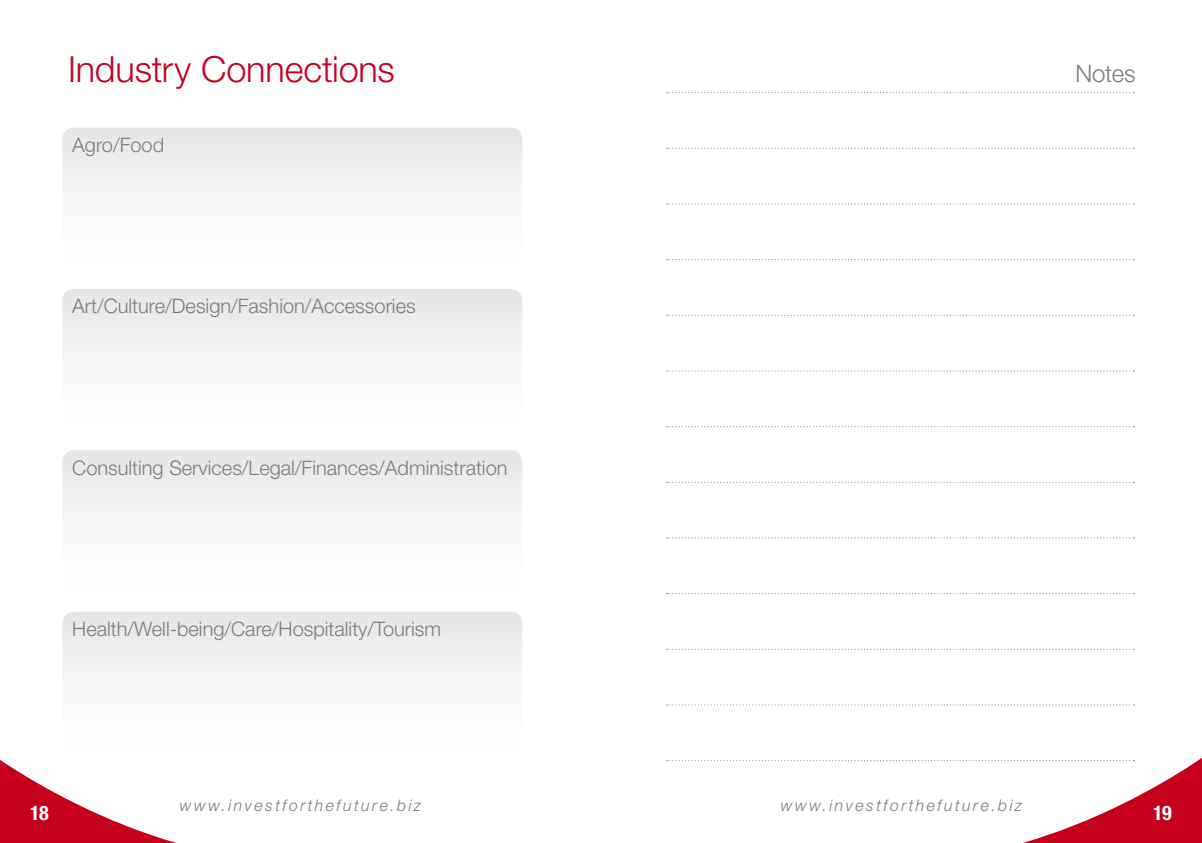
<style>
.page{position:relative;width:1202px;height:843px;background:#fff}
.page>*{position:absolute;margin:0;border:0;box-sizing:border-box;transform-origin:0 0}
.t1{font:300 36px "Helvetica Neue LT Pro";letter-spacing:-.005em;color:#c4001d}
.t2{font:300 24px "Helvetica Neue LT Pro";letter-spacing:-.01em;color:#7b7d84}
.t3{font:300 20px "Helvetica Neue LT Pro";color:#7b7d84}
.t4{font:700 condensed 20px "Helvetica Neue LT Pro";color:#fff}
.t5{font:italic 300 16px "Helvetica Neue LT Pro";letter-spacing:.15em;color:#7b7d84}
</style>
<div class="page">
<div style="left:62px;top:128px;width:460px;height:157px;background:linear-gradient(to bottom,#e8e8e9,#fff);border-radius:11px"></div>
<div style="left:62px;top:289px;width:460px;height:158px;background:linear-gradient(to bottom,#e8e8e9,#fff);border-radius:11px"></div>
<div style="left:62px;top:450px;width:460px;height:158px;background:linear-gradient(to bottom,#e8e8e9,#fff);border-radius:11px"></div>
<div style="left:62px;top:611px;width:460px;height:158px;background:linear-gradient(to bottom,#e8e8e9,#fff);border-radius:11px"></div>
<svg style="left:667px;top:92px;width:467px;height:1px"></svg>
<svg style="left:667px;top:148px;width:467px;height:1px"></svg>
<svg style="left:667px;top:203px;width:467px;height:1px"></svg>
<svg style="left:667px;top:259px;width:467px;height:1px"></svg>
<svg style="left:667px;top:315px;width:467px;height:1px"></svg>
<svg style="left:667px;top:370px;width:467px;height:1px"></svg>
<svg style="left:667px;top:426px;width:467px;height:1px"></svg>
<svg style="left:667px;top:482px;width:467px;height:1px"></svg>
<svg style="left:667px;top:537px;width:467px;height:1px"></svg>
<svg style="left:667px;top:593px;width:467px;height:1px"></svg>
<svg style="left:667px;top:648px;width:467px;height:1px"></svg>
<svg style="left:667px;top:704px;width:467px;height:1px"></svg>
<svg style="left:0;top:729px;width:233px;height:113px"></svg>
<svg style="left:667px;top:758px;width:535px;height:84px"></svg>
<h1 class="t1" style="left:68px;top:48px;width:328px">Industry Connections</h1>
<p class="t3" style="left:72px;top:132px;width:93px">Agro/Food</p>
<p class="t3" style="left:72px;top:294px;width:345px">Art/Culture/Design/Fashion/Accessories</p>
<p class="t3" style="left:72px;top:455px;width:437px">Consulting Services/Legal/Finances/Administration</p>
<p class="t3" style="left:72px;top:617px;width:370px">Health/Well-being/Care/Hospitality/Tourism</p>
<p class="t2" style="left:1075px;top:59px;width:62px">Notes</p>
<p class="t5" style="left:180px;top:795px;width:243px">www.investforthefuture.biz</p>
<p class="t5" style="left:781px;top:795px;width:243px">www.investforthefuture.biz</p>
<p class="t4" style="left:30px;top:800px;width:20px">18</p>
<p class="t4" style="left:1153px;top:800px;width:20px">19</p>
</div>
